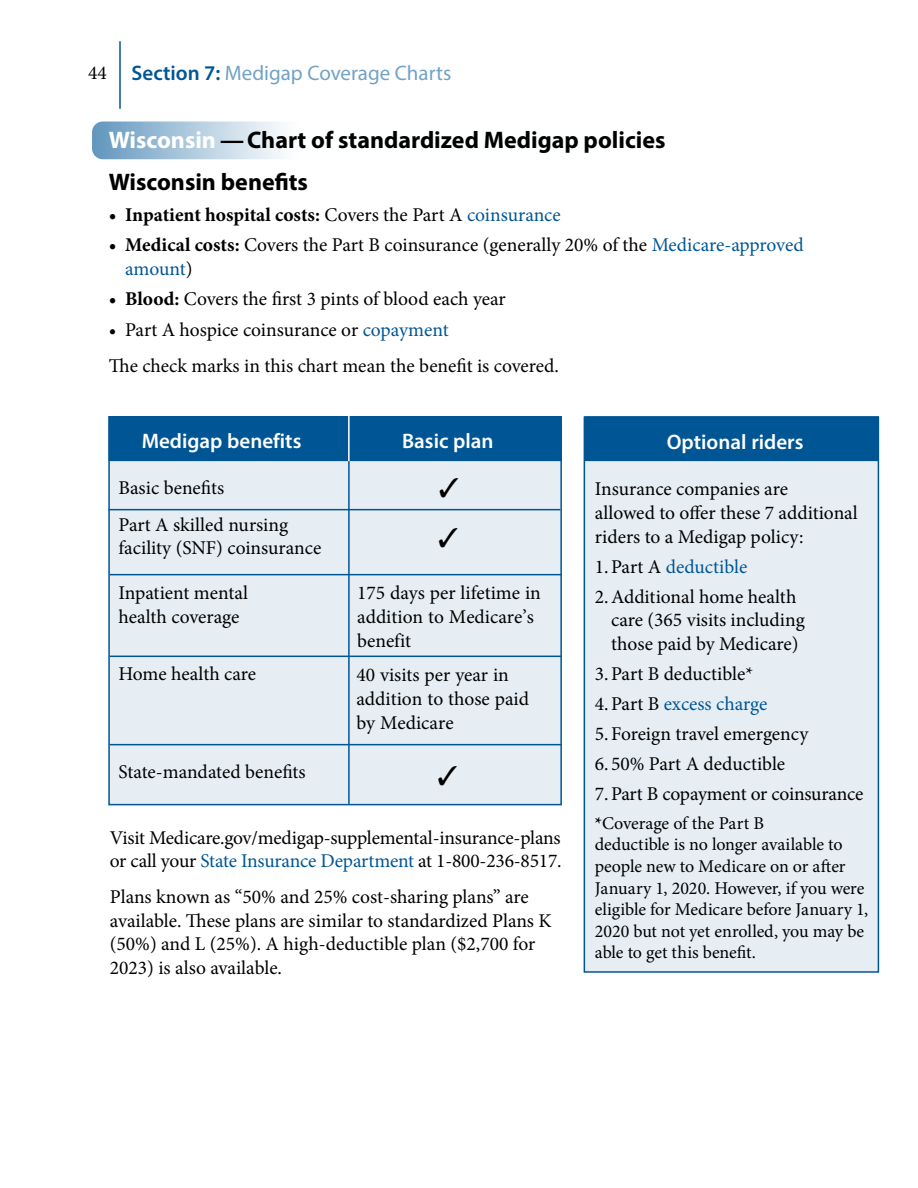
<style>
.page{position:relative;width:918px;height:1188px;background:#fff}
.page>*{position:absolute;margin:0;border:0;box-sizing:border-box;transform-origin:0 0}
.Heading_2_No_Content{font:700 24px "Myriad Pro";color:#000}
.Heading_2{font:700 24px "Myriad Pro";color:#000}
.t1{font:600 21px "Myriad Pro";color:#fff}
.t2{font:21px "Myriad Pro";color:#73a2c5}
.Body_Text_13{font:19.5px/23.4px "Minion Pro";letter-spacing:-.005em;color:#000}
.t3{font:700 19.5px "Minion Pro";letter-spacing:-.005em;color:#000}
.t4{font:18px/21.6px "Minion Pro";letter-spacing:-.01em;color:#000}
.s1{font-family:"Minion Pro";font-size:19.5px;color:#000}
.s2{font-weight:600;color:#005695}
.s3{color:#fff}
.s4{font-weight:400}
.s5{font-weight:400;color:#005695}
.s6{font-weight:700}
.s7{color:#005695}
</style>
<div class="page">
<hr style="left:119px;top:41px;width:2px;height:68px;background:#005695">
<svg style="left:92px;top:122px;width:190px;height:37px"></svg>
<div style="left:108px;top:416px;width:454px;height:389px;background:#e6eef4;border:2px solid #005695"></div>
<hr style="left:348px;top:417px;width:2px;height:387px;background:#005695">
<div style="left:109px;top:416px;width:453px;height:45px;background:#005695"></div>
<hr style="left:348px;top:416px;width:2px;height:45px;background:#fff">
<div style="left:584px;top:417px;width:295px;height:556px;background:#e6eef4;border:2px solid #005695"></div>
<div style="left:584px;top:416px;width:295px;height:45px;background:#005695;border:2px solid #005695"></div>
<hr style="left:109px;top:509px;width:451px;height:1px;background:#005695">
<hr style="left:110px;top:574px;width:451px;height:1px;background:#005695">
<hr style="left:110px;top:656px;width:451px;height:1px;background:#005695">
<hr style="left:110px;top:744px;width:451px;height:1px;background:#005695">
<p class="t2" style="left:88px;top:60px;width:365px"><span class="s1">44</span> <span class="s2">Section 7:</span> Medigap Coverage Charts</p>
<h2 class="Heading_2_No_Content" style="left:109px;top:124px;width:558px"><span class="s3">Wisconsin</span> —Chart of standardized Medigap policies</h2>
<h2 class="Heading_2" style="left:109px;top:166px;width:201px">Wisconsin benefits</h2>
<p class="t3" style="left:109px;top:201px;width:453px">• Inpatient hospital costs: <span class="s4">Covers the Part A</span> <span class="s5">coinsurance</span></p>
<p class="Body_Text_13" style="left:125px;top:233px;width:680px;text-indent:-16px"><span class="s6">• Medical costs:</span> Covers the Part B coinsurance (generally 20% of the <span class="s7">Medicare-approved amount</span>)</p>
<p class="Body_Text_13" style="left:109px;top:287px;width:398px"><span class="s6">• Blood:</span> Covers the first 3 pints of blood each year</p>
<p class="Body_Text_13" style="left:109px;top:318px;width:341px">• Part A hospice coinsurance or <span class="s7">copayment</span></p>
<p class="Body_Text_13" style="left:109px;top:354px;width:452px">The check marks in this chart mean the benefit is covered.</p>
<p class="t1" style="left:142px;top:427px;width:161px">Medigap benefits</p>
<p class="t1" style="left:402px;top:427px;width:93px">Basic plan</p>
<p class="t1" style="left:667px;top:429px;width:138px">Optional riders</p>
<p class="Body_Text_13" style="left:595px;top:476px;width:265px;line-height:24px">Insurance companies are<br>allowed to offer these 7 additional riders to a Medigap policy:</p>
<p class="Body_Text_13" style="left:595px;top:552px;width:203px;line-height:30.2px">1.Part A <span class="s7">deductible<br></span>2.Additional home health</p>
<p class="Body_Text_13" style="left:611px;top:608px;width:195px">care (365 visits including those paid by Medicare)</p>
<p class="Body_Text_13" style="left:595px;top:659px;width:215px;line-height:30.2px">3.Part B deductible*<br>4.Part B <span class="s7">excess charge<br></span>5.Foreign travel emergency</p>
<p class="Body_Text_13" style="left:595px;top:749px;width:270px;line-height:30.2px">6. 50% Part A deductible<br>7.Part B copayment or coinsurance</p>
<p class="t4" style="left:595px;top:812px;width:275px"><span class="s6">*</span>Coverage of the Part B<br>deductible is no longer available to people new to Medicare on or after<br>January 1, 2020. However, if you were eligible for Medicare before January 1,<br>2020 but not yet enrolled, you may be able to get this benefit.</p>
<p class="Body_Text_13" style="left:118px;top:476px;width:107px">Basic benefits</p>
<p class="Body_Text_13" style="left:118px;top:513px;width:204px">Part A skilled nursing facility (SNF) coinsurance</p>
<p class="Body_Text_13" style="left:118px;top:581px;width:131px">Inpatient mental health coverage</p>
<p class="Body_Text_13" style="left:118px;top:663px;width:139px">Home health care</p>
<p class="Body_Text_13" style="left:357px;top:581px;width:185px;line-height:24px">175 days per lifetime in addition to Medicare’s benefit</p>
<p class="Body_Text_13" style="left:356px;top:663px;width:174px;line-height:24px">40 visits per year in addition to those paid by Medicare</p>
<p class="Body_Text_13" style="left:118px;top:760px;width:189px">State-mandated benefits</p>
<p class="Body_Text_13" style="left:110px;top:826px;width:453px">Visit Medicare.gov/medigap-supplemental-insurance-plans or call your <span class="s7">State Insurance Department</span> at 1-800-236-8517.</p>
<p class="Body_Text_13" style="left:110px;top:886px;width:443px">Plans known as “50% and 25% cost-sharing plans” are available. These plans are similar to standardized Plans K (50%) and L (25%). A high-deductible plan ($2,700 for 2023) is also available.</p>
</div>
